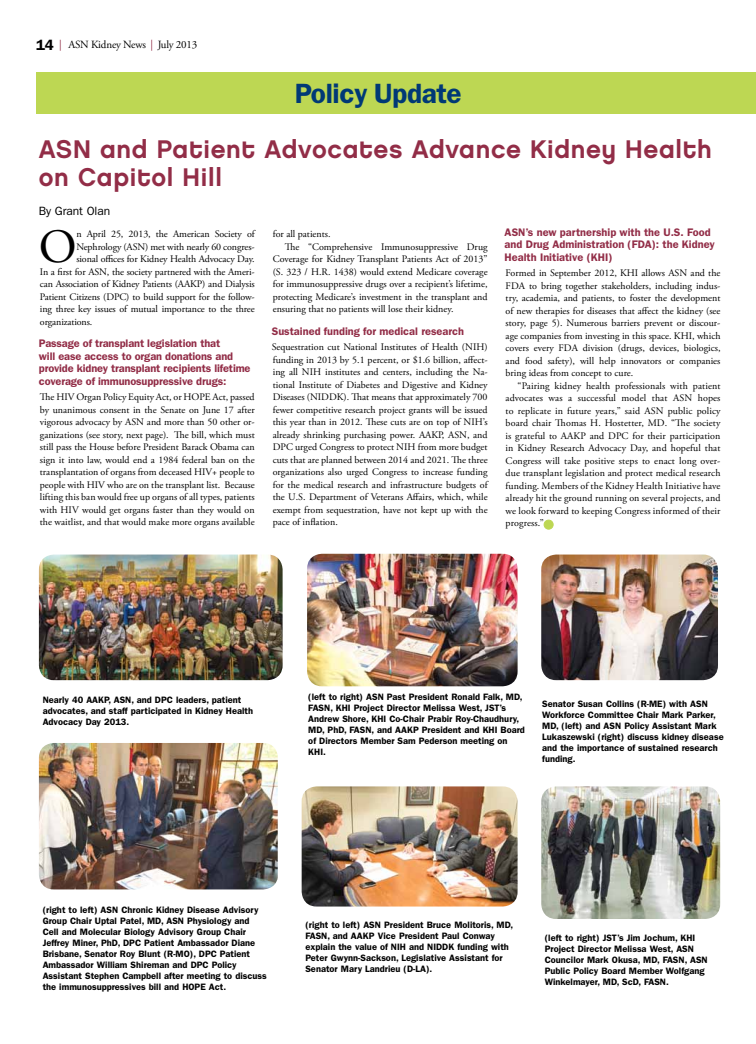
<style>
.page{position:relative;width:756px;height:1044px;background:#fff}
.page>*{position:absolute;margin:0;border:0;box-sizing:border-box;transform-origin:0 0}
.t1{font:47.7px "Adobe Garamond Pro";color:#000}
.t2{font:600 28px "ITC Franklin Gothic Std";letter-spacing:-.015em;color:#003976}
.t3{font:25.5px/27.4px "Chalet New York Nineteen Eighty";letter-spacing:.025em;color:#922d47}
.t4{font:12px "ITC Franklin Gothic Std";letter-spacing:-.01em;color:#000}
.t5{font:600 11px/12.5px "ITC Franklin Gothic Std";letter-spacing:-.01em;color:#922d47}
.t6{font:11px "Adobe Garamond Pro";letter-spacing:-.015em;color:#000}
.t7{font:10px/12.5px "Adobe Garamond Pro";color:#000;text-align:justify}
.t8{font:600 9.3px/11px "ITC Franklin Gothic Std";color:#000}
.s1{font-family:"ITC Franklin Gothic Std";font-weight:600;font-size:15px}
.s2{color:#922d47}
</style>
<div class="page">
<div style="left:36px;top:72px;width:684px;height:42px;background:#bdd753"></div>
<div style="left:695px;top:72px;width:61px;height:42px;background:#bdd753"></div>
<div style="left:544px;top:520px;width:9px;height:9px;background:#bdd753;border-radius:50%"></div>
<div style="left:544px;top:520px;width:9px;height:9px;border:1px solid #bdd753;border-radius:50%"></div>
<img style="left:39px;top:743px;width:239px;height:146px">
<img style="left:307px;top:554px;width:211px;height:132px">
<img style="left:541px;top:555px;width:177px;height:125px">
<img style="left:302px;top:786px;width:216px;height:121px">
<img style="left:541px;top:786px;width:179px;height:133px">
<img style="left:39px;top:555px;width:244px;height:125px">
<p class="t6" style="left:36px;top:38px;width:163px"><span class="s1">14</span> <span class="s2">|</span> ASN Kidney News <span class="s2">|</span> July 2013</p>
<h2 class="t2" style="left:295px;top:76px;width:169px">Policy Update</h2>
<h3 class="t3" style="left:39px;top:136px;width:674px">ASN and Patient Advocates Advance Kidney Health on Capitol Hill</h3>
<p class="t4" style="left:39px;top:204px;width:73px">By Grant Olan</p>
<h1 class="t1" style="left:39px;top:219px;width:39px">O</h1>
<p class="t7" style="left:76px;top:228px;width:180px">n April 25, 2013, the American Society of</p>
<p class="t7" style="left:76px;top:241px;width:180px">Nephrology (ASN) met with nearly 60 congres-</p>
<p class="t7" style="left:76px;top:253px;width:180px">sional offices for Kidney Health Advocacy Day.</p>
<p class="t7" style="left:40px;top:266px;width:216px">In a first for ASN, the society partnered with the Ameri-</p>
<p class="t7" style="left:40px;top:278px;width:216px">can Association of Kidney Patients (AAKP) and Dialysis</p>
<p class="t7" style="left:40px;top:291px;width:216px">Patient Citizens (DPC) to build support for the follow-</p>
<p class="t7" style="left:40px;top:303px;width:216px">ing three key issues of mutual importance to the three</p>
<p class="t7" style="left:40px;top:316px;width:54px">organizations.</p>
<p class="t5" style="left:39px;top:337px;width:213px">Passage of transplant legislation that<br>will ease access to organ donations and provide kidney transplant recipients lifetime coverage of immunosuppressive drugs:</p>
<p class="t7" style="left:40px;top:391px;width:216px">The HIV Organ Policy Equity Act, or HOPE Act, passed by unanimous consent in the Senate on June 17 after vigorous advocacy by ASN and more than 50 other or&shy;ganizations (see story, next page). The bill, which must still pass the House before President Barack Obama can sign it into law, would end a 1984 federal ban on the transplantation of organs from deceased HIV+ people to people with HIV who are on the transplant list. Because lifting this ban would free up organs of all types, patients with HIV would get organs faster than they would on the waitlist, and that would make more organs available</p>
<p class="t7" style="left:273px;top:228px;width:59px">for all patients.</p>
<p class="t7" style="left:285px;top:241px;width:204px">The “Comprehensive Immunosuppressive Drug</p>
<p class="t7" style="left:273px;top:253px;width:216px">Coverage for Kidney Transplant Patients Act of 2013”</p>
<p class="t7" style="left:273px;top:266px;width:216px">(S. 323 / H.R. 1438) would extend Medicare coverage</p>
<p class="t7" style="left:273px;top:278px;width:216px">for immunosuppressive drugs over a recipient’s lifetime,</p>
<p class="t7" style="left:273px;top:291px;width:216px">protecting Medicare’s investment in the transplant and</p>
<p class="t7" style="left:273px;top:303px;width:182px">ensuring that no patients will lose their kidney.</p>
<p class="t5" style="left:272px;top:325px;width:194px">Sustained funding for medical research</p>
<p class="t7" style="left:272px;top:341px;width:217px">Sequestration cut National Institutes of Health (NIH) funding in 2013 by 5.1 percent, or $1.6 billion, affect&shy;ing all NIH institutes and centers, including the Na&shy;tional Institute of Diabetes and Digestive and Kidney Diseases (NIDDK). That means that approximately 700 fewer competitive research project grants will be issued this year than in 2012. These cuts are on top of NIH’s already shrinking purchasing power. AAKP, ASN, and DPC urged Congress to protect NIH from more budget cuts that are planned between 2014 and 2021. The three organizations also urged Congress to increase funding for the medical research and infrastructure budgets of the U.S. Department of Veterans Affairs, which, while exempt from sequestration, have not kept up with the pace of inflation.</p>
<p class="t5" style="left:505px;top:226px;width:212px">ASN’s new partnership with the U.S. Food and Drug Administration (FDA): the Kidney<br>Health Initiative (KHI)</p>
<p class="t7" style="left:506px;top:267px;width:216px">Formed in September 2012, KHI allows ASN and the FDA to bring together stakeholders, including indus&shy;try, academia, and patients, to foster the development of new therapies for diseases that affect the kidney (see story, page 5). Numerous barriers prevent or discour&shy;age companies from investing in this space. KHI, which covers every FDA division (drugs, devices, biologics, and food safety), will help innovators or companies bring ideas from concept to cure.</p>
<p class="t7" style="left:506px;top:380px;width:216px;text-indent:12px">“Pairing kidney health professionals with patient advocates was a successful model that ASN hopes to replicate in future years,” said ASN public policy board chair Thomas H. Hostetter, MD. “The society is grateful to AAKP and DPC for their participation in Kidney Research Advocacy Day, and hopeful that Congress will take positive steps to enact long over&shy;due transplant legislation and protect medical research funding. Members of the Kidney Health Initiative have already hit the ground running on several projects, and we look forward to keeping Congress informed of their progress.”</p>
<p class="t8" style="left:43px;top:694px;width:212px">Nearly 40 AAKP, ASN, and DPC leaders, patient advocates, and staff participated in Kidney Health<br>Advocacy Day 2013.</p>
<p class="t8" style="left:308px;top:692px;width:218px">(left to right) ASN Past President Ronald Falk, MD, FASN, KHI Project Director Melissa West, JST’s Andrew Shore, KHI Co-Chair Prabir Roy-Chaudhury, MD, PhD, FASN, and AAKP President and KHI Board of Directors Member Sam Pederson meeting on KHI.</p>
<p class="t8" style="left:542px;top:698px;width:183px">Senator Susan Collins (R-ME) with ASN Workforce Committee Chair Mark Parker, MD, (left) and ASN Policy Assistant Mark Lukaszewski (right) discuss kidney disease and the importance of sustained research funding.</p>
<p class="t8" style="left:43px;top:904px;width:226px">(right to left) ASN Chronic Kidney Disease Advisory Group Chair Uptal Patel, MD, ASN Physiology and Cell and Molecular Biology Advisory Group Chair Jeffrey Miner, PhD, DPC Patient Ambassador Diane Brisbane, Senator Roy Blunt (R-MO), DPC Patient Ambassador William Shireman and DPC Policy Assistant Stephen Campbell after meeting to discuss the immunosuppressives bill and HOPE Act.</p>
<p class="t8" style="left:305px;top:919px;width:209px">(right to left) ASN President Bruce Molitoris, MD, FASN, and AAKP Vice President Paul Conway explain the value of NIH and NIDDK funding with Peter Gwynn-Sackson, Legislative Assistant for Senator Mary Landrieu (D-LA).</p>
<p class="t8" style="left:545px;top:933px;width:165px">(left to right) JST’s Jim Jochum, KHI Project Director Melissa West, ASN Councilor Mark Okusa, MD, FASN, ASN Public Policy Board Member Wolfgang Winkelmayer, MD, ScD, FASN.</p>
</div>
